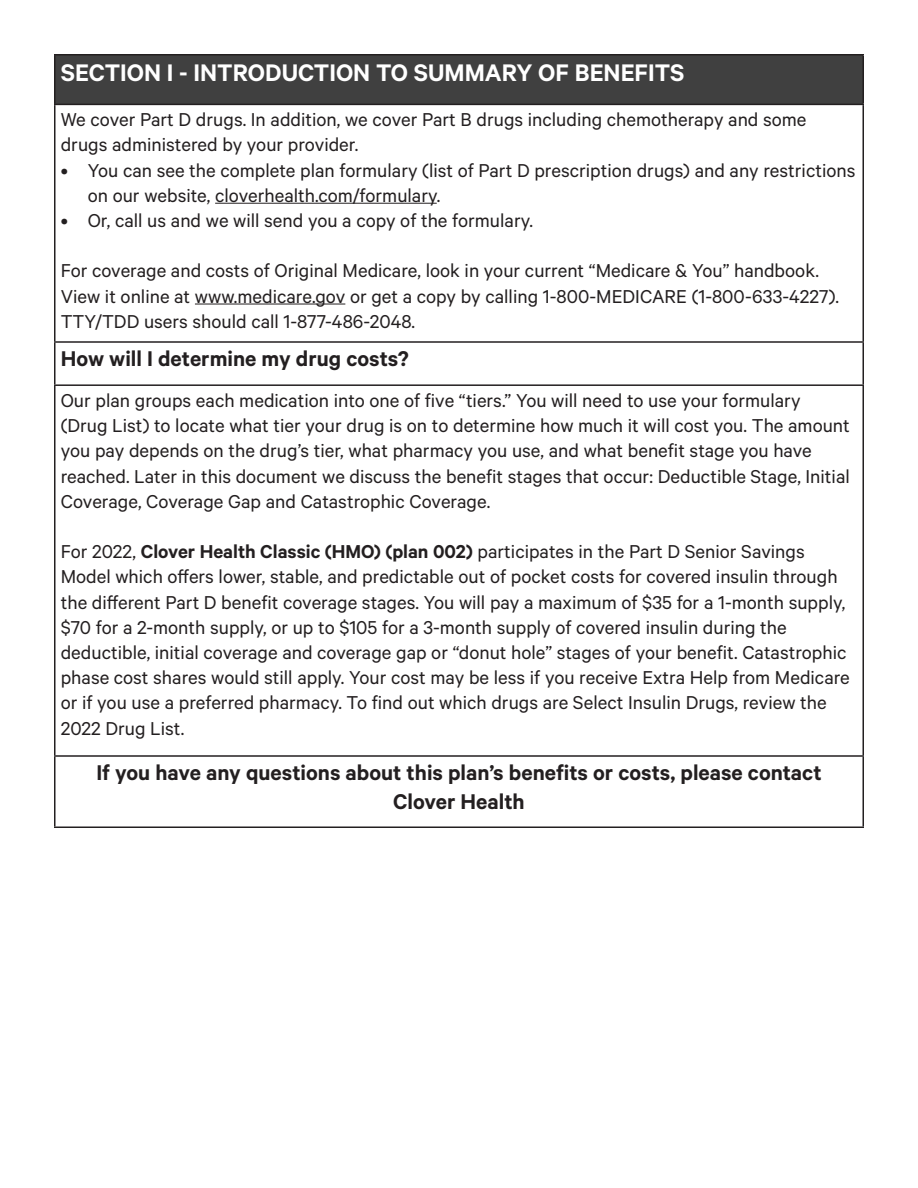
<style>
.page{position:relative;width:918px;height:1188px;background:#fff}
.page>*{position:absolute;margin:0;border:0;box-sizing:border-box;transform-origin:0 0}
.t1{font:600 27px "Calibre";color:#fff}
.t2{font:600 24px/28.8px "Calibre";color:#231f20;text-align:center}
.t3{font:21px/25.2px "Calibre";color:#231f20}
.s1{font-weight:600}
</style>
<div class="page">
<div style="left:55px;top:55px;width:808px;height:49px;background:#404040"></div>
<hr style="left:54px;top:54px;width:810px;height:2px;background:#231f20">
<hr style="left:54px;top:55px;width:2px;height:49px;background:#231f20">
<hr style="left:862px;top:55px;width:2px;height:49px;background:#231f20">
<hr style="left:54px;top:104px;width:810px;height:1px;background:#231f20">
<hr style="left:54px;top:105px;width:2px;height:236px;background:#231f20">
<hr style="left:862px;top:105px;width:2px;height:236px;background:#231f20">
<hr style="left:54px;top:341px;width:810px;height:2px;background:#231f20">
<hr style="left:54px;top:343px;width:2px;height:41px;background:#231f20">
<hr style="left:862px;top:343px;width:2px;height:41px;background:#231f20">
<hr style="left:54px;top:384px;width:810px;height:2px;background:#231f20">
<hr style="left:54px;top:386px;width:2px;height:369px;background:#231f20">
<hr style="left:862px;top:386px;width:2px;height:369px;background:#231f20">
<hr style="left:54px;top:755px;width:810px;height:2px;background:#231f20">
<hr style="left:54px;top:757px;width:2px;height:69px;background:#231f20">
<hr style="left:862px;top:757px;width:2px;height:69px;background:#231f20">
<hr style="left:54px;top:826px;width:810px;height:2px;background:#231f20">
<hr style="left:215px;top:203px;width:222px;height:1px;background:#231f20">
<hr style="left:195px;top:304px;width:150px;height:1px;background:#231f20">
<p class="t1" style="left:61px;top:57px;width:625px">SECTION I - INTRODUCTION TO SUMMARY OF BENEFITS</p>
<p class="t3" style="left:61px;top:106px;width:747px">We cover Part D drugs. In addition, we cover Part B drugs including chemotherapy and some drugs administered by your provider.</p>
<p class="t3" style="left:88px;top:157px;width:769px;text-indent:-27px">• You can see the complete plan formulary (list of Part D prescription drugs) and any restrictions on our website, cloverhealth.com/formulary.</p>
<p class="t3" style="left:61px;top:207px;width:474px">• Or, call us and we will send you a copy of the formulary.</p>
<p class="t3" style="left:61px;top:257px;width:780px">For coverage and costs of Original Medicare, look in your current “Medicare &amp; You” handbook.<br>View it online at www.medicare.gov or get a copy by calling 1-800-MEDICARE (1-800-633-4227).<br>TTY/TDD users should call 1-877-486-2048.</p>
<h4 class="t2" style="left:61px;top:343px;width:349px">How will I determine my drug costs?</h4>
<p class="t3" style="left:61px;top:387px;width:791px">Our plan groups each medication into one of five “tiers.” You will need to use your formulary (Drug List) to locate what tier your drug is on to determine how much it will cost you. The amount you pay depends on the drug’s tier, what pharmacy you use, and what benefit stage you have reached. Later in this document we discuss the benefit stages that occur: Deductible Stage, Initial Coverage, Coverage Gap and Catastrophic Coverage.</p>
<p class="t3" style="left:61px;top:538px;width:791px">For 2022, <span class="s1">Clover Health Classic (HMO) (plan 002)</span> participates in the Part D Senior Savings Model which offers lower, stable, and predictable out of pocket costs for covered insulin through the different Part D benefit coverage stages. You will pay a maximum of $35 for a 1-month supply, $70 for a 2-month supply, or up to $105 for a 3-month supply of covered insulin during the deductible, initial coverage and coverage gap or “donut hole” stages of your benefit. Catastrophic phase cost shares would still apply. Your cost may be less if you receive Extra Help from Medicare or if you use a preferred pharmacy. To find out which drugs are Select Insulin Drugs, review the 2022 Drug List.</p>
<p class="t2" style="left:96px;top:757px;width:727px">If you have any questions about this plan’s benefits or costs, please contact<br>Clover Health</p>
</div>
